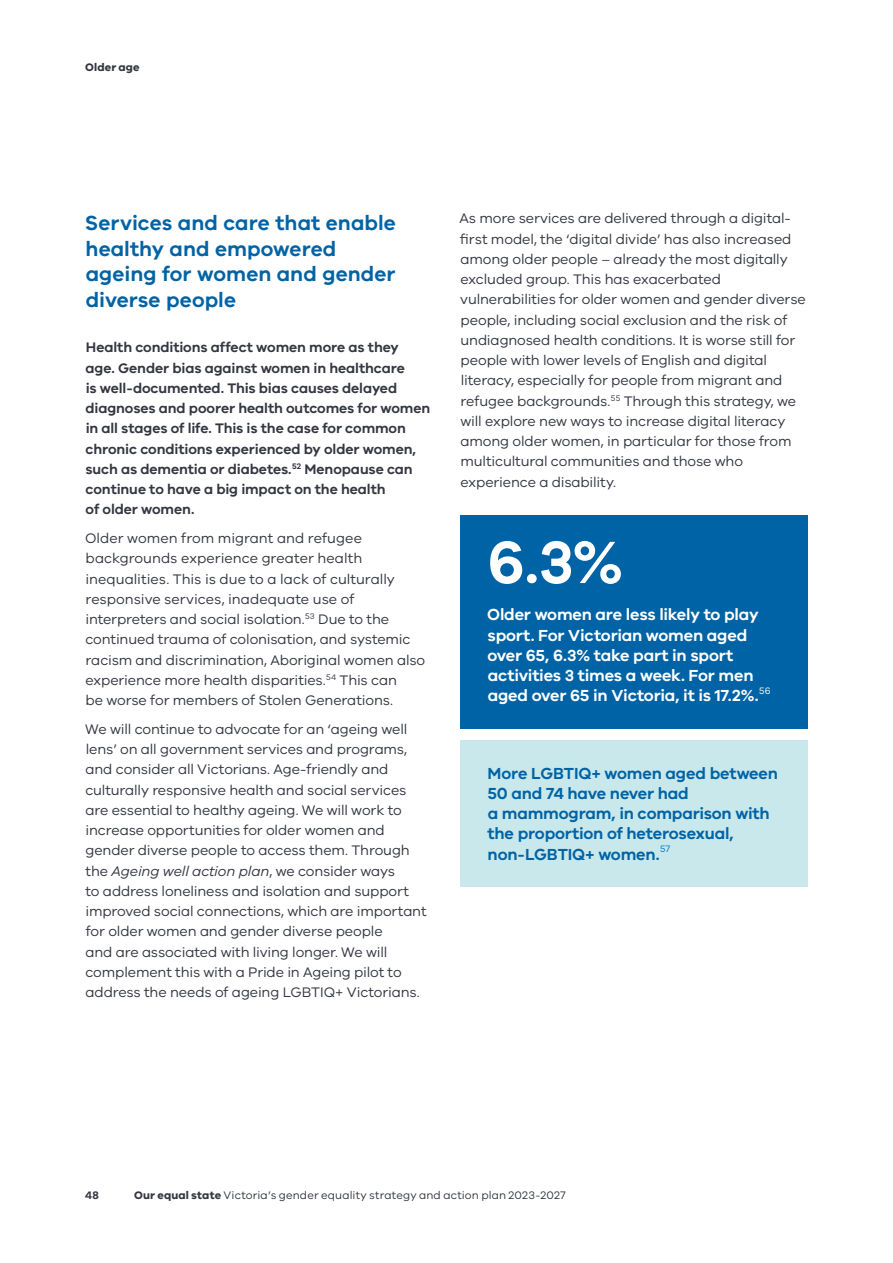
<style>
.page{position:relative;width:893px;height:1263px;background:#fff}
.page>*{position:absolute;margin:0;border:0;box-sizing:border-box;transform-origin:0 0}
.t1{font:600 61.5px "VIC";color:#fff}
.t2{font:600 21px/25.5px "VIC";letter-spacing:.005em;color:#0063a5}
.t3{font:600 16.5px/20.2px "VIC";letter-spacing:-.015em;color:#fff}
.t4{font:600 16.5px/20.2px "VIC";letter-spacing:-.01em;color:#0063a5}
.t5{font:14.25px/20.2px "VIC";letter-spacing:-.01em;color:#343741}
.t6{font:600 14.25px/20.2px "VIC";letter-spacing:-.005em;color:#343741}
.t7{font:11.25px "VIC";letter-spacing:.01em;color:#343741}
.t8{font:700 11.25px "VIC";letter-spacing:.015em;color:#343741}
.t9{font:600 11.25px "VIC";color:#343741}
.t10{font:9.6px "VIC";color:#fff}
.t11{font:9.6px "VIC";color:#0077be}
.s1{font-style:italic}
.s2{font-weight:700}
</style>
<div class="page">
<div style="left:460px;top:515px;width:348px;height:213px;background:#0063a5"></div>
<div style="left:460px;top:740px;width:348px;height:147px;background:#c9e8ec"></div>
<p class="t8" style="left:85px;top:61px;width:56px">Older age</p>
<h2 class="t2" style="left:85px;top:210px;width:313px">Services and care that enable healthy and empowered ageing for women and gender diverse people</h2>
<p class="t6" style="left:85px;top:337px;width:346px">Health conditions affect women more as they age. Gender bias against women in healthcare<br>is well-documented. This bias causes delayed diagnoses and poorer health outcomes for women in all stages of life. This is the case for common chronic conditions experienced by older women, such as dementia or diabetes.<sup>52</sup> Menopause can continue to have a big impact on the health<br>of older women.</p>
<p class="t5" style="left:85px;top:528px;width:342px">Older women from migrant and refugee backgrounds experience greater health inequalities. This is due to a lack of culturally responsive services, inadequate use of interpreters and social isolation.<sup>53</sup> Due to the continued trauma of colonisation, and systemic racism and discrimination, Aboriginal women also experience more health disparities.<sup>54</sup> This can<br>be worse for members of Stolen Generations.</p>
<p class="t5" style="left:85px;top:718px;width:343px">We will continue to advocate for an ‘ageing well lens’ on all government services and programs, and consider all Victorians. Age-friendly and culturally responsive health and social services are essential to healthy ageing. We will work to increase opportunities for older women and gender diverse people to access them. Through the <span class="s1">Ageing well action plan</span>, we consider ways<br>to address loneliness and isolation and support improved social connections, which are important for older women and gender diverse people<br>and are associated with living longer. We will complement this with a Pride in Ageing pilot to address the needs of ageing LGBTIQ+ Victorians.</p>
<p class="t5" style="left:459px;top:208px;width:348px">As more services are delivered through a digital&shy;first model, the ‘digital divide’ has also increased among older people – already the most digitally excluded group. This has exacerbated vulnerabilities for older women and gender diverse people, including social exclusion and the risk of undiagnosed health conditions. It is worse still for people with lower levels of English and digital literacy, especially for people from migrant and refugee backgrounds.<sup>55</sup> Through this strategy, we will explore new ways to increase digital literacy among older women, in particular for those from multicultural communities and those who experience a disability.</p>
<h1 class="t1" style="left:487px;top:525px;width:137px">6.3%</h1>
<p class="t3" style="left:487px;top:604px;width:273px">Older women are less likely to play sport. For Victorian women aged over 65, 6.3% take part in sport activities 3 times a week. For men aged over 65 in Victoria, it is 17.2%.</p>
<p class="t10" style="left:759px;top:685px;width:13px">56</p>
<p class="t4" style="left:487px;top:762px;width:292px">More LGBTIQ+ women aged between<br>50 and 74 have never had<br>a mammogram, in comparison with the proportion of heterosexual, non-LGBTIQ+ women.</p>
<p class="t11" style="left:660px;top:843px;width:12px">57</p>
<p class="t9" style="left:85px;top:1188px;width:15px">48</p>
<p class="t7" style="left:134px;top:1189px;width:433px"><span class="s2">Our equal state</span> Victoria’s gender equality strategy and action plan 2023-2027</p>
</div>
